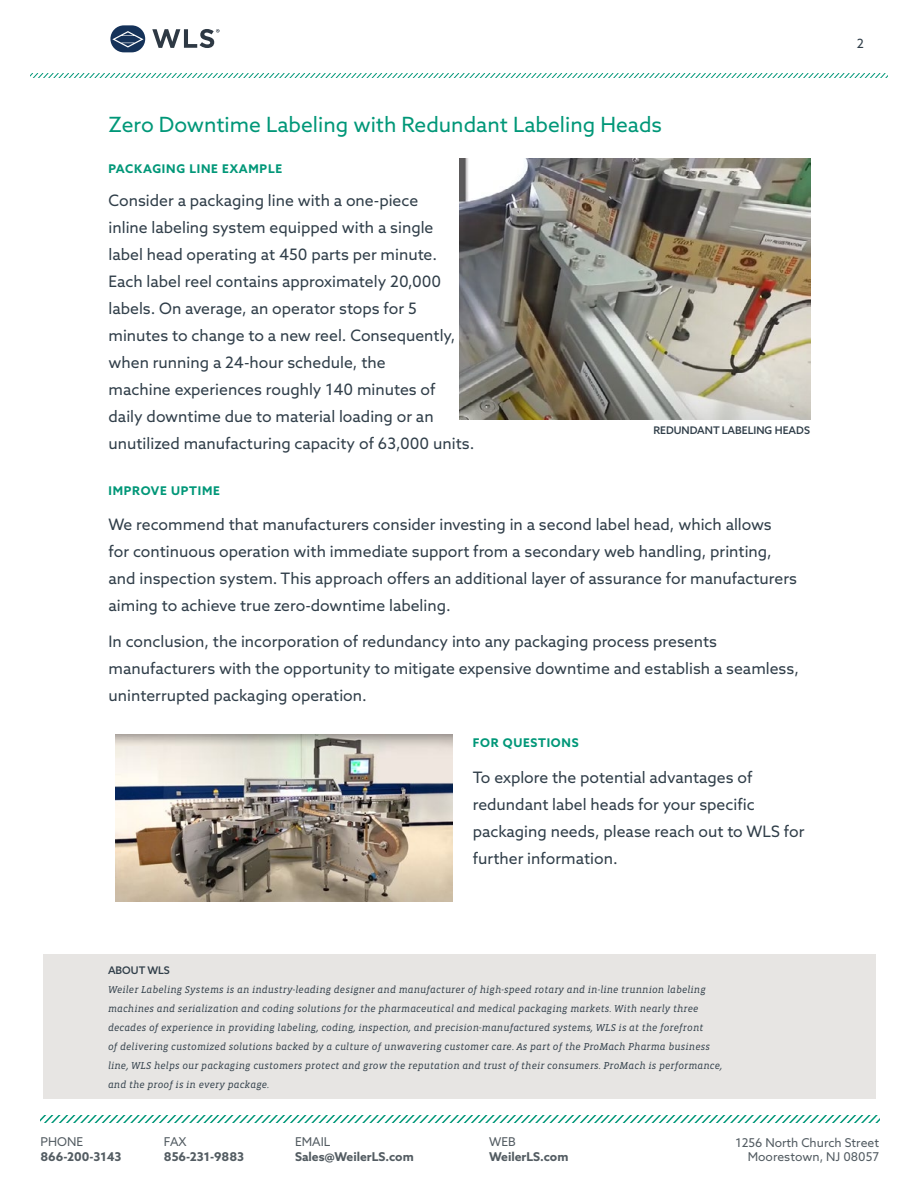
<style>
.page{position:relative;width:918px;height:1188px;background:#fff}
.page>*{position:absolute;margin:0;border:0;box-sizing:border-box;transform-origin:0 0}
.t1{font:21px "Azo Sans";color:#009778}
.t2{font:15.75px/27px "Azo Sans";color:#303e49}
.t3{font:12.75px "Azo Sans";color:#303e49}
.t4{font:12.15px/14.5px "Azo Sans";color:#535c62;text-align:right}
.t5{font:700 12.15px "Azo Sans";color:#535c62}
.t6{font:700 12px "Azo Sans";letter-spacing:.06em;color:#009778}
.t7{font:500 10.5px "Azo Sans";color:#303e49}
.t8{font:italic 10.2px/18.9px "Vista Slab OTCE";letter-spacing:.01em;color:#303e49}
</style>
<div class="page">
<svg style="left:40px;top:1116px;width:839px;height:6px"></svg>
<div style="left:43px;top:954px;width:832px;height:144px;background:#e7e5e3"></div>
<div style="left:110px;top:25px;width:35px;height:27px;background:#153259;border-radius:13px"></div>
<svg style="left:112px;top:31px;width:32px;height:17px"></svg>
<svg style="left:152px;top:29px;width:68px;height:19px"></svg>
<svg style="left:31px;top:73px;width:856px;height:4px"></svg>
<img style="left:459px;top:158px;width:351px;height:261px">
<img style="left:116px;top:734px;width:337px;height:167px">
<h1 class="t1" style="left:109px;top:111px;width:555px">Zero Downtime Labeling with Redundant Labeling Heads</h1>
<p class="t6" style="left:109px;top:161px;width:175px">PACKAGING LINE EXAMPLE</p>
<p class="t2" style="left:109px;top:186px;width:367px">Consider a packaging line with a one-piece<br>inline labeling system equipped with a single<br>label head operating at 450 parts per minute.<br>Each label reel contains approximately 20,000 labels. On average, an operator stops for 5 minutes to change to a new reel. Consequently, when running a 24-hour schedule, the<br>machine experiences roughly 140 minutes of<br>daily downtime due to material loading or an unutilized manufacturing capacity of 63,000 units.</p>
<p class="t6" style="left:109px;top:482px;width:113px">IMPROVE UPTIME</p>
<p class="t2" style="left:109px;top:511px;width:690px">We recommend that manufacturers consider investing in a second label head, which allows<br>for continuous operation with immediate support from a secondary web handling, printing, and inspection system. This approach offers an additional layer of assurance for manufacturers aiming to achieve true zero-downtime labeling.</p>
<p class="t2" style="left:109px;top:628px;width:692px">In conclusion, the incorporation of redundancy into any packaging process presents manufacturers with the opportunity to mitigate expensive downtime and establish a seamless, uninterrupted packaging operation.</p>
<p class="t6" style="left:473px;top:735px;width:107px">FOR QUESTIONS</p>
<p class="t2" style="left:473px;top:763px;width:333px">To explore the potential advantages of redundant label heads for your specific packaging needs, please reach out to WLS for further information.</p>
<p class="t7" style="left:653px;top:423px;width:158px">REDUNDANT LABELING HEADS</p>
<p class="t7" style="left:108px;top:964px;width:63px">ABOUT WLS</p>
<p class="t8" style="left:108px;top:980px;width:616px">Weiler Labeling Systems is an industry-leading designer and manufacturer of high-speed rotary and in-line trunnion labeling machines and serialization and coding solutions for the pharmaceutical and medical packaging markets. With nearly three decades of experience in providing labeling, coding, inspection, and precision-manufactured systems, WLS is at the forefront<br>of delivering customized solutions backed by a culture of unwavering customer care. As part of the ProMach Pharma business line, WLS helps our packaging customers protect and grow the reputation and trust of their consumers. ProMach is performance, and the proof is in every package.</p>
<p class="t3" style="left:857px;top:35px;width:9px">2</p>
<p class="t4" style="left:40px;top:1135px;width:44px">PHONE</p>
<p class="t5" style="left:40px;top:1149px;width:83px">866-200-3143</p>
<p class="t4" style="left:164px;top:1135px;width:24px">FAX</p>
<p class="t5" style="left:164px;top:1149px;width:82px">856-231-9883</p>
<p class="t4" style="left:295px;top:1135px;width:37px">EMAIL</p>
<p class="t5" style="left:295px;top:1149px;width:120px">Sales@WeilerLS.com</p>
<p class="t4" style="left:489px;top:1135px;width:28px">WEB</p>
<p class="t5" style="left:489px;top:1149px;width:81px">WeilerLS.com</p>
<p class="t4" style="left:735px;top:1135px;width:145px">1256 North Church Street<br>Moorestown, NJ 08057</p>
</div>
